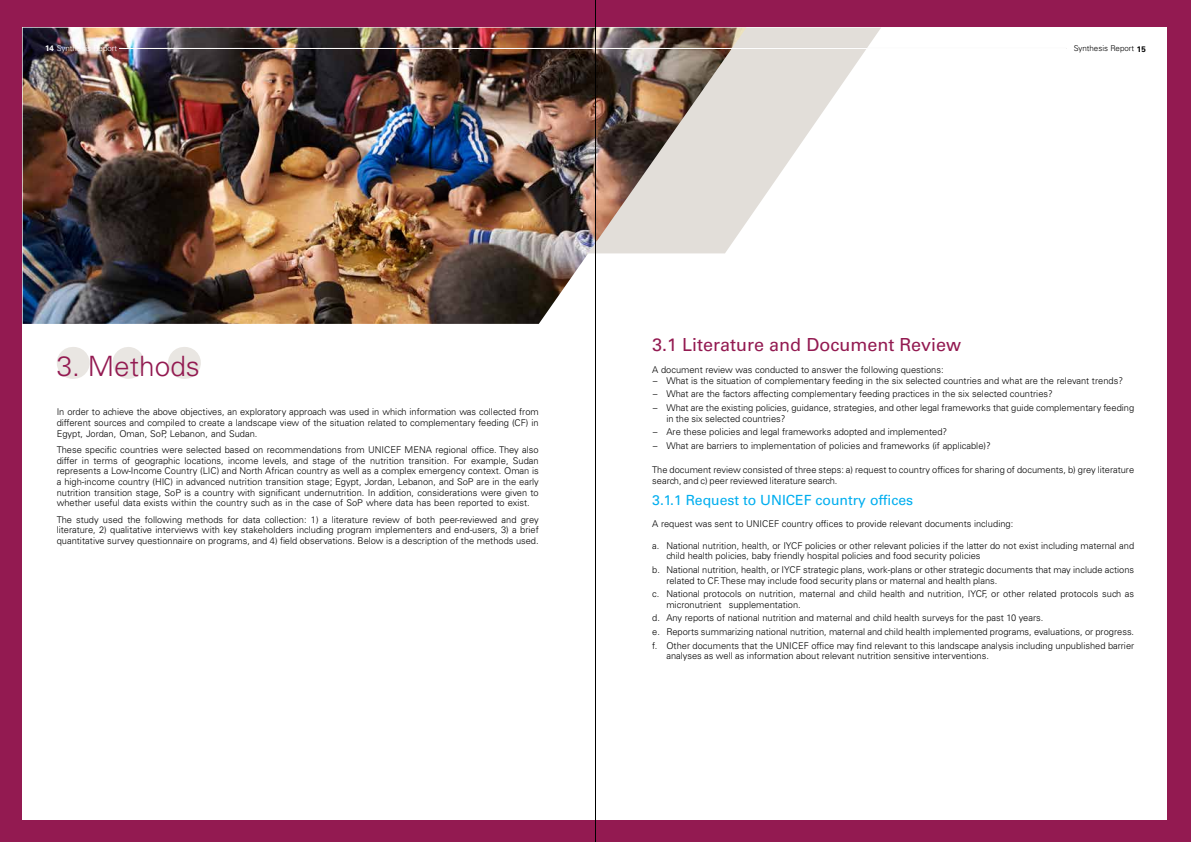
<style>
.page{position:relative;width:1191px;height:842px;background:#fff}
.page>*{position:absolute;margin:0;border:0;box-sizing:border-box;transform-origin:0 0}
.t1{font:300 28px "Univers LT Std";color:#931a51}
.t2{font:18px "Univers LT Std";color:#931a51}
.t3{font:14px "Univers LT Std";color:#00aeef}
.t4{font:300 9.3px/10.7px "Univers LT Std";color:#000}
.t5{font:300 8px "Univers LT Std";color:#fff}
.t6{font:300 8px "Univers LT Std";color:#000}
.s1{font-weight:700}
</style>
<div class="page">
<div style="left:0;top:0;width:1191px;height:841px;background:#931a51"></div>
<div style="left:23px;top:28px;width:1143px;height:792px;background:#fff"></div>
<svg style="left:746px;top:28px;width:135px;height:195px;fill:#e3e0db"></svg>
<img style="left:23px;top:28px;width:723px;height:296px">
<svg style="left:128px;top:347px;width:17px;height:32px"></svg>
<hr style="left:73px;top:347px;width:1px;height:32px;background:#e9e6e2">
<hr style="left:184px;top:347px;width:1px;height:32px;background:#e9e6e2">
<hr style="left:119px;top:48px;width:947px;height:1px;background:#fff">
<hr style="left:595px;top:0;width:1px;height:842px;background:#000">
<p class="t5" style="left:45px;top:43px;width:74px"><span class="s1">14</span> Synthesis Report</p>
<p class="t6" style="left:1073px;top:43px;width:74px">Synthesis Report <span class="s1">15</span></p>
<h1 class="t1" style="left:57px;top:349px;width:145px">3. Methods</h1>
<p class="t4" style="left:57px;top:406px;width:483px;text-align:justify">In order to achieve the above objectives, an exploratory approach was used in which information was collected from different sources and compiled to create a landscape view of the situation related to complementary feeding (CF) in Egypt, Jordan, Oman, SoP, Lebanon, and Sudan.</p>
<p class="t4" style="left:57px;top:444px;width:483px;text-align:justify">These specific countries were selected based on recommendations from UNICEF MENA regional office. They also differ in terms of geographic locations, income levels, and stage of the nutrition transition. For example, Sudan represents a Low-Income Country (LIC) and North African country as well as a complex emergency context. Oman is a high-income country (HIC) in advanced nutrition transition stage; Egypt, Jordan, Lebanon, and SoP are in the early nutrition transition stage, SoP is a country with significant undernutrition. In addition, considerations were given to whether useful data exists within the country such as in the case of SoP where data has been reported to exist.</p>
<p class="t4" style="left:57px;top:514px;width:483px;text-align:justify">The study used the following methods for data collection: 1) a literature review of both peer-reviewed and grey literature, 2) qualitative interviews with key stakeholders including program implementers and end-users, 3) a brief quantitative survey questionnaire on programs, and 4) field observations. Below is a description of the methods used.</p>
<h2 class="t2" style="left:652px;top:334px;width:310px">3.1 Literature and Document Review</h2>
<p class="t4" style="left:652px;top:364px;width:472px">A document review was conducted to answer the following questions:<br>− What is the situation of complementary feeding in the six selected countries and what are the relevant trends?</p>
<p class="t4" style="left:652px;top:387px;width:483px;line-height:13.5px">− What are the factors affecting complementary feeding practices in the six selected countries?<br>− What are the existing policies, guidance, strategies, and other legal frameworks that guide complementary feeding</p>
<p class="t4" style="left:652px;top:412px;width:340px;line-height:13.5px;text-indent:14px">in the six selected countries?<br>− Are these policies and legal frameworks adopted and implemented?<br>− What are barriers to implementation of policies and frameworks (if applicable)?</p>
<p class="t4" style="left:652px;top:464px;width:483px">The document review consisted of three steps: a) request to country offices for sharing of documents, b) grey literature search, and c) peer reviewed literature search.</p>
<h3 class="t3" style="left:652px;top:492px;width:262px">3.1.1 Request to UNICEF country offices</h3>
<p class="t4" style="left:652px;top:519px;width:362px">A request was sent to UNICEF country offices to provide relevant documents including:</p>
<p class="t4" style="left:666px;top:540px;width:469px;text-indent:-14px">a. National nutrition, health, or IYCF policies or other relevant policies if the latter do not exist including maternal and child health policies, baby friendly hospital policies and food security policies</p>
<p class="t4" style="left:666px;top:564px;width:469px;text-indent:-14px">b. National nutrition, health, or IYCF strategic plans, work-plans or other strategic documents that may include actions related to CF. These may include food security plans or maternal and health plans.</p>
<p class="t4" style="left:666px;top:589px;width:469px;text-indent:-14px">c. National protocols on nutrition, maternal and child health and nutrition, IYCF, or other related protocols such as micronutrient supplementation.</p>
<p class="t4" style="left:652px;top:611px;width:483px;line-height:13.5px">d. Any reports of national nutrition and maternal and child health surveys for the past 10 years.<br>e. Reports summarizing national nutrition, maternal and child health implemented programs, evaluations, or progress. f. Other documents that the UNICEF office may find relevant to this landscape analysis including unpublished barrier</p>
<p class="t4" style="left:666px;top:651px;width:324px">analyses as well as information about relevant nutrition sensitive interventions.</p>
</div>
